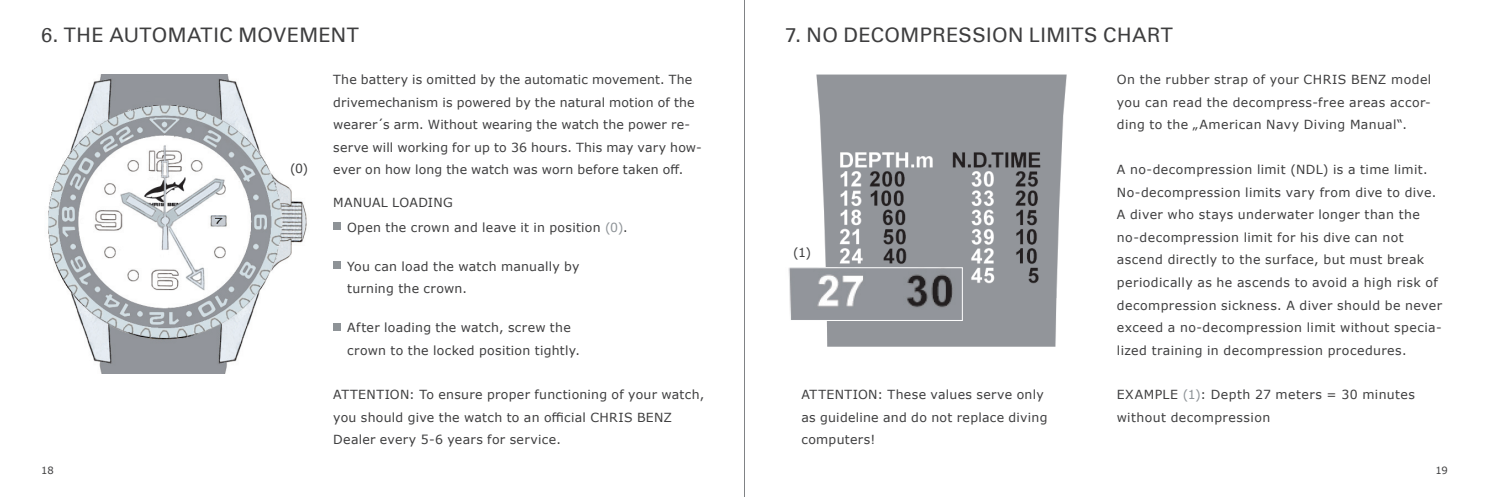
<style>
.page{position:relative;width:1489px;height:497px;background:#fff}
.page>*{position:absolute;margin:0;border:0;box-sizing:border-box;transform-origin:0 0}
.t1{font:20px "Univers Com 55 Roman";letter-spacing:.02em;color:#3e3e3f}
.t2{font:12.5px/22.5px "Verdana";letter-spacing:.025em;color:#3e3e3f}
.t3{font:10px "Verdana";color:#3e3e3f}
.s1{color:#8e9397}
</style>
<div class="page">
<img style="left:48px;top:74px;width:259px;height:299px">
<hr style="left:744px;top:0;width:1px;height:496px;background:#808285">
<div style="left:334px;top:322px;width:7px;height:8px;background:#8e9397"></div>
<div style="left:334px;top:261px;width:7px;height:7px;background:#8e9397"></div>
<div style="left:334px;top:223px;width:7px;height:7px;background:#8e9397"></div>
<img style="left:816px;top:74px;width:251px;height:272px">
<img style="left:788px;top:269px;width:172px;height:49px">
<div style="left:785px;top:267px;width:177px;height:53px;border:1px solid #fff"></div>
<h1 class="t1" style="left:41px;top:28px;width:319px">6. THE AUTOMATIC MOVEMENT</h1>
<p class="t3" style="left:41px;top:463px;width:14px">18</p>
<p class="t2" style="left:290px;top:156px;width:20px">(0)</p>
<p class="t2" style="left:333px;top:68px;width:370px">The battery is omitted by the automatic movement. The drivemechanism is powered by the natural motion of the wearer´s arm. Without wearing the watch the power re&shy;serve will working for up to 36 hours. This may vary how&shy;ever on how long the watch was worn before taken off.</p>
<p class="t2" style="left:347px;top:189px;width:282px;line-height:25px;text-indent:-14px">MANUAL LOADING<br>Open the crown and leave it in position <span class="s1">(0)</span>.</p>
<p class="t2" style="left:347px;top:254px;width:234px">You can load the watch manually by turning the crown.</p>
<p class="t2" style="left:347px;top:315px;width:234px">After loading the watch, screw the crown to the locked position tightly.</p>
<p class="t2" style="left:333px;top:382px;width:372px">ATTENTION: To ensure proper functioning of your watch, you should give the watch to an official CHRIS BENZ<br>Dealer every 5-6 years for service.</p>
<h1 class="t1" style="left:785px;top:28px;width:389px">7. NO DECOMPRESSION LIMITS CHART</h1>
<p class="t2" style="left:793px;top:240px;width:19px">(1)</p>
<p class="t2" style="left:1116px;top:68px;width:316px;text-align:justify">On the rubber strap of your CHRIS BENZ model you can read the decompress-free areas accor&shy;ding to the „American Navy Diving Manual“.</p>
<p class="t2" style="left:1116px;top:158px;width:327px">A no-decompression limit (NDL) is a time limit.<br>No-decompression limits vary from dive to dive.<br>A diver who stays underwater longer than the no-decompression limit for his dive can not ascend directly to the surface, but must break periodically as he ascends to avoid a high risk of decompression sickness. A diver should be never exceed a no-decompression limit without specia&shy;lized training in decompression procedures.</p>
<p class="t2" style="left:801px;top:382px;width:247px">ATTENTION: These values serve only as guideline and do not replace diving computers!</p>
<p class="t2" style="left:1116px;top:382px;width:300px">EXAMPLE <span class="s1">(1)</span>: Depth 27 meters = 30 minutes without decompression</p>
<p class="t3" style="left:1435px;top:463px;width:14px">19</p>
</div>
